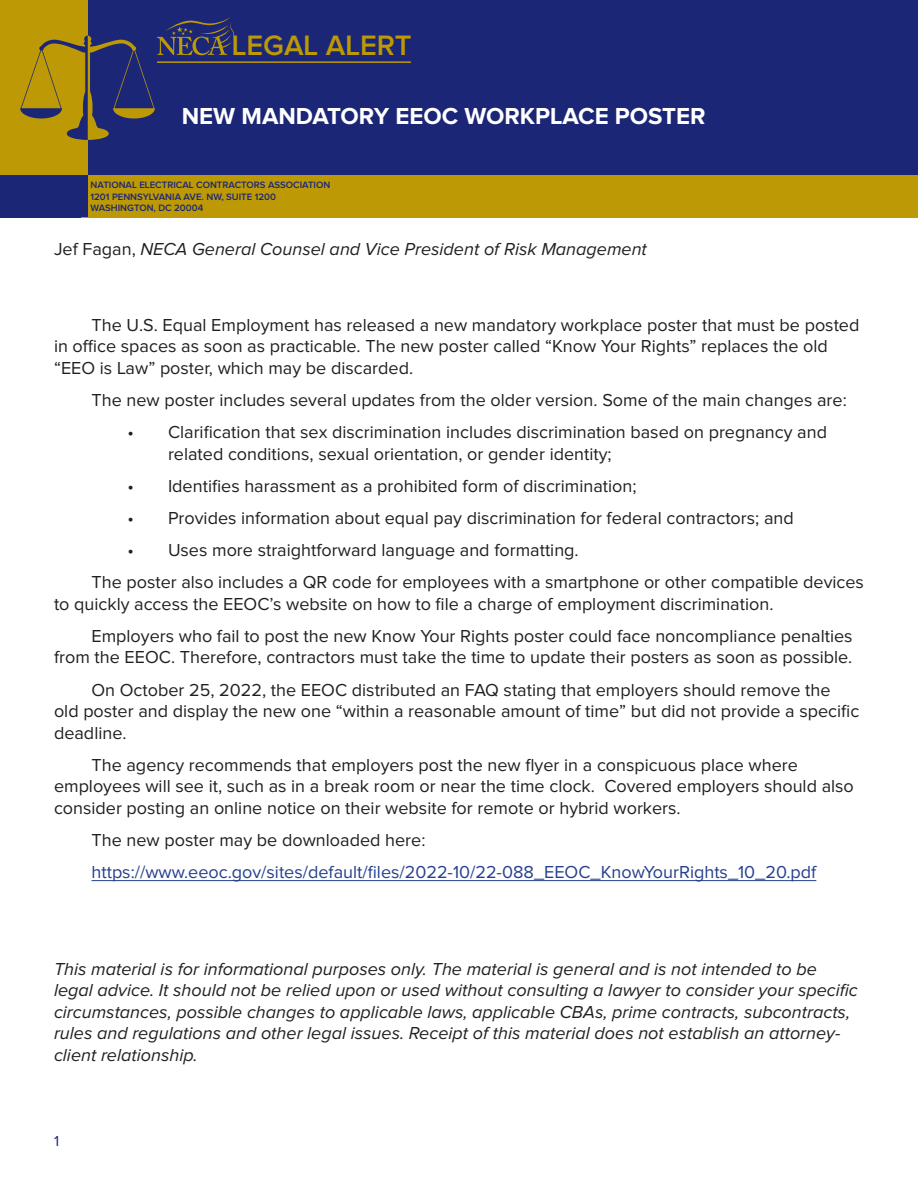
<style>
.page{position:relative;width:918px;height:1188px;background:#fff}
.page>*{position:absolute;margin:0;border:0;box-sizing:border-box;transform-origin:0 0}
.t1{font:600 29.1px "Proxima Nova";color:#bc9905}
.Header-title{font:700 24px "Proxima Nova";color:#fff}
.Text{font:18px/21.6px "Proxima Nova";color:#231f20}
.Disclaimer{font:italic 18px/21.6px "Proxima Nova";color:#231f20}
.Bullet_text{font:18px/21.6px "Proxima Nova";color:#231f20}
.Text-2{font:18px "Proxima Nova";color:#253f8e}
.t2{font:15px "Proxima Nova";color:#1b2677}
.t3{font:600 9.6px/11.6px "Proxima Nova";color:#1b2677}
.s1{font-style:normal}
</style>
<div class="page">
<div style="left:0;top:176px;width:918px;height:42px;background:#bc9905"></div>
<div style="left:0;top:176px;width:81px;height:42px;background:#1b2677"></div>
<div style="left:0;top:0;width:918px;height:176px;background:#1b2677"></div>
<div style="left:0;top:0;width:88px;height:176px;background:#bc9905"></div>
<svg style="left:20px;top:17px;width:214px;height:123px"></svg>
<div style="left:0;top:176px;width:88px;height:41px;background:#1b2677"></div>
<hr style="left:157px;top:61px;width:254px;height:2px;background:#bc9905">
<hr style="left:92px;top:880px;width:724px;height:1px;background:#253f8e">
<p class="t1" style="left:232px;top:32px;width:181px">LEGAL ALERT</p>
<h1 class="t1" style="left:225px;top:32px;width:181px">LEGAL ALERT</h1>
<p class="Header-title" style="left:182px;top:105px;width:525px">NEW MANDATORY EEOC WORKPLACE POSTER</p>
<p class="t3" style="left:91px;top:180px;width:241px">NATIONAL ELECTRICAL CONTRACTORS ASSOCIATION<br>1201 PENNSYLVANIA AVE. NW, SUITE 1200<br>WASHINGTON, DC 20004</p>
<p class="t3" style="left:84px;top:180px;width:241px">NATIONAL ELECTRICAL CONTRACTORS AS OCIATION<br>1201 PEN SYLVANIA AVE. NW, SUITE 120<br>WASHINGTON, DC 20 4</p>
<p class="Disclaimer" style="left:54px;top:239px;width:594px"><span class="s1">Jef Fagan,</span> NECA General Counsel and Vice President of Risk Management</p>
<p class="Text" style="left:54px;top:315px;width:807px;text-indent:38px">The U.S. Equal Employment has released a new mandatory workplace poster that must be posted in office spaces as soon as practicable. The new poster called “Know Your Rights” replaces the old “EEO is Law” poster, which may be discarded.</p>
<p class="Text" style="left:92px;top:390px;width:757px">The new poster includes several updates from the older version. Some of the main changes are:</p>
<p class="Bullet_text" style="left:168px;top:422px;width:661px;text-indent:-40px">• Clarification that sex discrimination includes discrimination based on pregnancy and related conditions, sexual orientation, or gender identity;</p>
<p class="Bullet_text" style="left:128px;top:476px;width:511px">• Identifies harassment as a prohibited form of discrimination;</p>
<p class="Bullet_text" style="left:128px;top:508px;width:668px">• Provides information about equal pay discrimination for federal contractors; and</p>
<p class="Bullet_text" style="left:128px;top:540px;width:453px">• Uses more straightforward language and formatting.</p>
<p class="Text" style="left:54px;top:572px;width:812px;text-indent:38px">The poster also includes a QR code for employees with a smartphone or other compatible devices to quickly access the EEOC’s website on how to file a charge of employment discrimination.</p>
<p class="Text" style="left:54px;top:626px;width:800px;text-align:right">Employers who fail to post the new Know Your Rights poster could face noncompliance penalties from the EEOC. Therefore, contractors must take the time to update their posters as soon as possible.</p>
<p class="Text" style="left:54px;top:679px;width:807px;text-indent:38px">On October 25, 2022, the EEOC distributed an FAQ stating that employers should remove the old poster and display the new one “within a reasonable amount of time” but did not provide a specific deadline.</p>
<p class="Text" style="left:54px;top:755px;width:801px;text-indent:38px">The agency recommends that employers post the new flyer in a conspicuous place where employees will see it, such as in a break room or near the time clock. Covered employers should also consider posting an online notice on their website for remote or hybrid workers.</p>
<p class="Text" style="left:92px;top:830px;width:335px">The new poster may be downloaded here:</p>
<p class="Text-2" style="left:92px;top:864px;width:726px">https://www.eeoc.gov/sites/default/files/2022-10/22-088_EEOC_KnowYourRights_10_20.pdf</p>
<p class="Disclaimer" style="left:54px;top:958px;width:805px">This material is for informational purposes only. The material is general and is not intended to be legal advice. It should not be relied upon or used without consulting a lawyer to consider your specific circumstances, possible changes to applicable laws, applicable CBAs, prime contracts, subcontracts, rules and regulations and other legal issues. Receipt of this material does not establish an attorney&shy;client relationship.</p>
<p class="t2" style="left:54px;top:1134px;width:7px">1</p>
</div>
